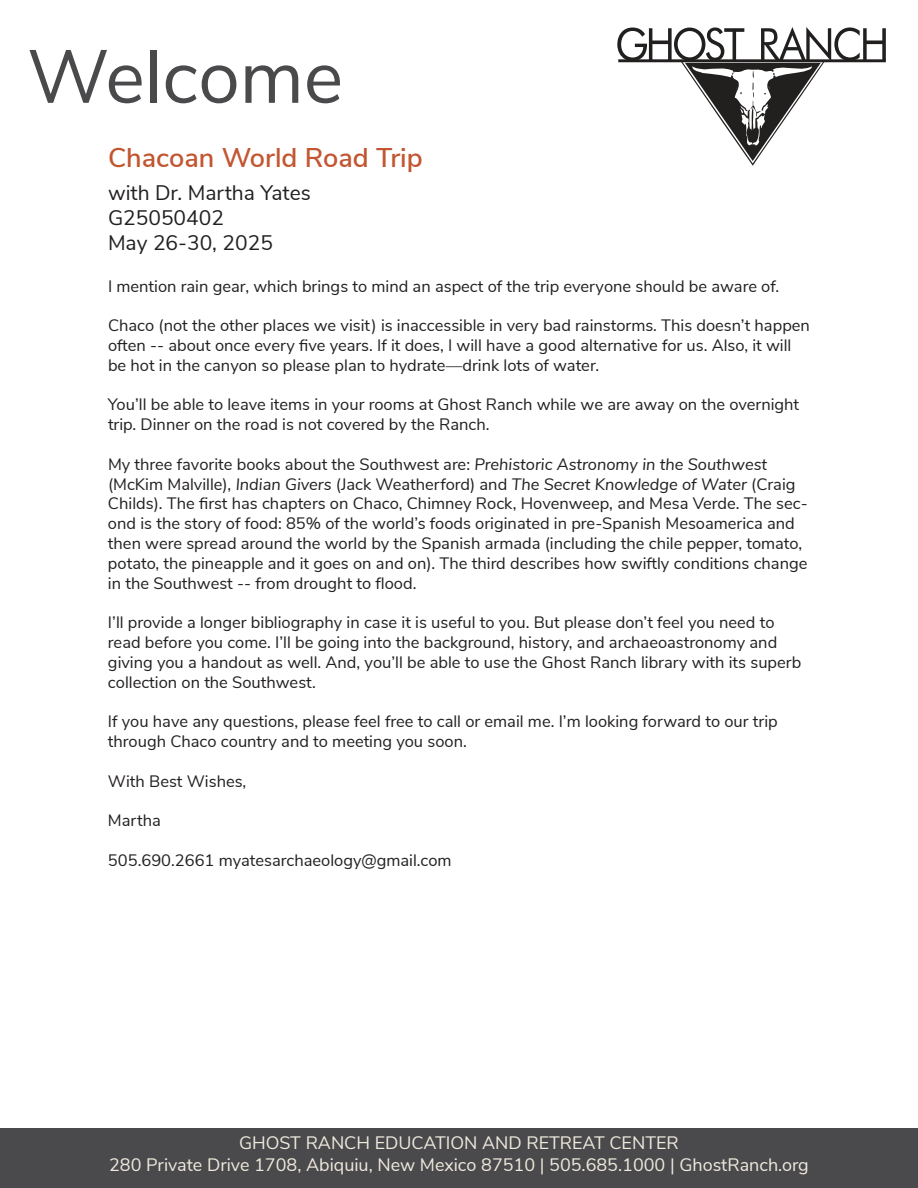
<style>
.page{position:relative;width:918px;height:1188px;background:#fff}
.page>*{position:absolute;margin:0;border:0;box-sizing:border-box;transform-origin:0 0}
.t1{font:75px "Nunito Sans";color:#4a4a4c}
.t2{font:600 27px "Nunito Sans";color:#c25631}
.t3{font:21px/25.2px "Nunito Sans";color:#221f1f}
.t4{font:18px/21.6px "Nunito Sans";color:#efeade;text-align:center}
.t5{font:16.5px/19.8px "Nunito Sans";color:#221f1f}
.s1{font-style:italic}
</style>
<div class="page">
<div style="left:0;top:1128px;width:918px;height:60px;background:#4a4a4c"></div>
<svg style="left:617px;top:27px;width:269px;height:139px"></svg>
<hr style="left:618px;top:61px;width:268px;height:1px;background:#221f1f">
<h1 class="t1" style="left:27px;top:48px;width:318px">Welcome</h1>
<h2 class="t2" style="left:108px;top:148px;width:316px">Chacoan World Road Trip</h2>
<p class="t3" style="left:108px;top:182px;width:204px">with Dr. Martha Yates<br>G25050402<br>May 26-30, 2025</p>
<p class="t5" style="left:108px;top:277px;width:673px">I mention rain gear, which brings to mind an aspect of the trip everyone should be aware of.</p>
<p class="t5" style="left:108px;top:317px;width:704px">Chaco (not the other places we visit) is inaccessible in very bad rainstorms. This doesn’t happen often -- about once every five years. If it does, I will have a good alternative for us. Also, it will be hot in the canyon so please plan to hydrate—drink lots of water.</p>
<p class="t5" style="left:108px;top:396px;width:693px">You’ll be able to leave items in your rooms at Ghost Ranch while we are away on the overnight trip. Dinner on the road is not covered by the Ranch.</p>
<p class="t5" style="left:108px;top:456px;width:701px">My three favorite books about the Southwest are: <span class="s1">Prehistoric Astronomy in the Southwest </span>(McKim Malville), <span class="s1">Indian Givers</span> (Jack Weatherford) and <span class="s1">The Secret Knowledge of Water</span> (Craig Childs). The first has chapters on Chaco, Chimney Rock, Hovenweep, and Mesa Verde. The sec&shy;ond is the story of food: 85% of the world’s foods originated in pre-Spanish Mesoamerica and then were spread around the world by the Spanish armada (including the chile pepper, tomato, potato, the pineapple and it goes on and on). The third describes how swiftly conditions change in the Southwest -- from drought to flood.</p>
<p class="t5" style="left:108px;top:614px;width:695px">I’ll provide a longer bibliography in case it is useful to you. But please don’t feel you need to read before you come. I’ll be going into the background, history, and archaeoastronomy and giving you a handout as well. And, you’ll be able to use the Ghost Ranch library with its superb collection on the Southwest.</p>
<p class="t5" style="left:108px;top:713px;width:671px">If you have any questions, please feel free to call or email me. I’m looking forward to our trip through Chaco country and to meeting you soon.</p>
<p class="t5" style="left:108px;top:772px;width:140px">With Best Wishes,</p>
<p class="t5" style="left:108px;top:812px;width:54px">Martha</p>
<p class="t5" style="left:108px;top:852px;width:345px">505.690.2661 myatesarchaeology@gmail.com</p>
<p class="t4" style="left:109px;top:1134px;width:701px">GHOST RANCH EDUCATION AND RETREAT CENTER<br>280 Private Drive 1708, Abiquiu, New Mexico 87510 | 505.685.1000 | GhostRanch.org</p>
</div>
